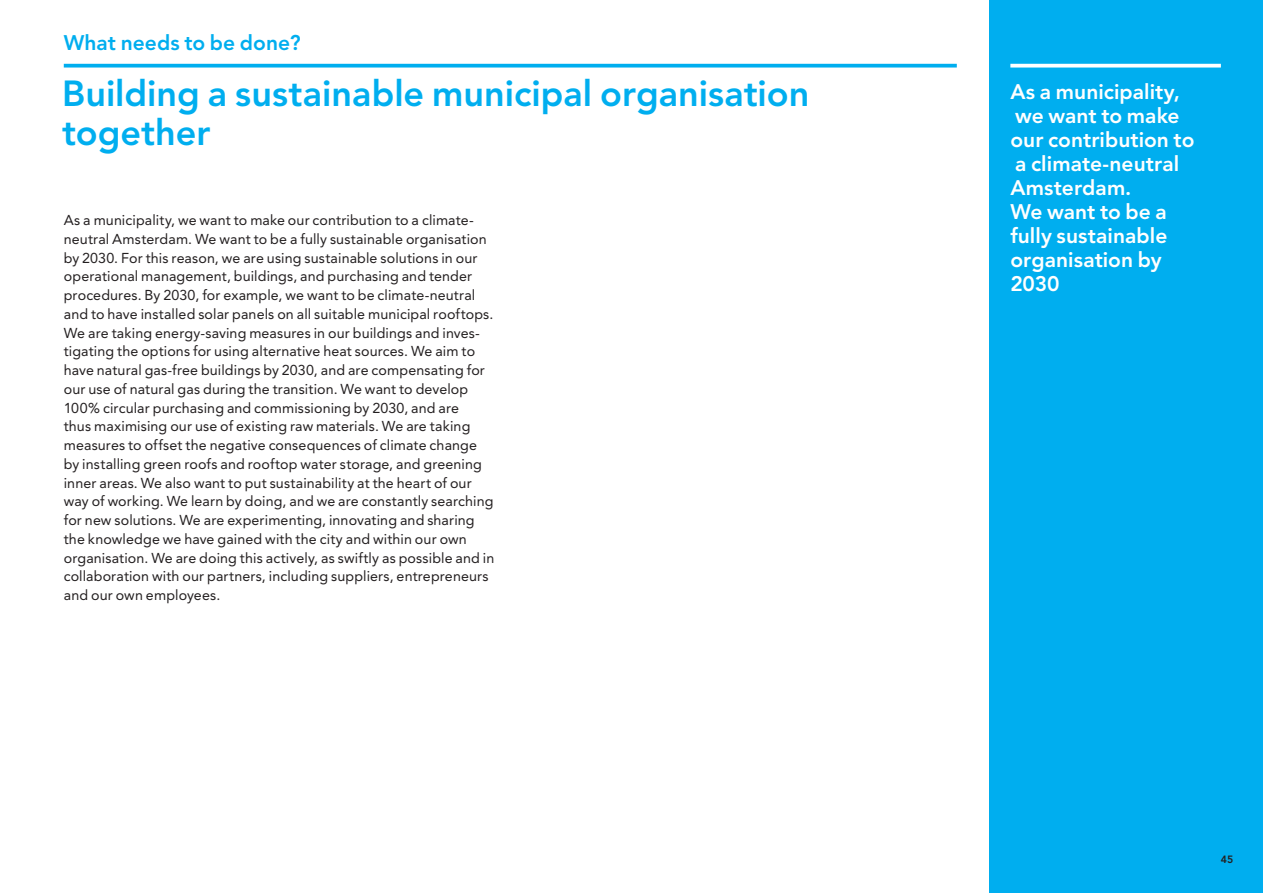
<style>
.page{position:relative;width:1263px;height:893px;background:#fff}
.page>*{position:absolute;margin:0;border:0;box-sizing:border-box;transform-origin:0 0}
.K_kop_24_-_ENG{font:800 36px/39px "Avenir";color:#00aeef}
.K_citaat_14pt_-_ENG{font:800 21px/24px "Avenir";color:#fff}
.K_kop_14_-_ENG{font:800 21px "Avenir";color:#00aeef}
.K_brood_-_ENG{font:14.25px/18.8px "Avenir";letter-spacing:.01em;color:#231f20}
.t1{font:800 10.5px "Avenir";color:#231f20}
</style>
<div class="page">
<div style="left:989px;top:0;width:274px;height:893px;background:#00aeef"></div>
<svg style="left:64px;top:64px;width:893px;height:4px;background:#1db7f0"></svg>
<svg style="left:1010px;top:64px;width:211px;height:4px"></svg>
<h2 class="K_kop_14_-_ENG" style="left:64px;top:30px;width:238px">What needs to be done?</h2>
<h1 class="K_kop_24_-_ENG" style="left:62px;top:74px;width:749px">Building a sustainable municipal organisation together</h1>
<p class="K_brood_-_ENG" style="left:64px;top:211px;width:432px">As a municipality, we want to make our contribution to a climate&shy;neutral Amsterdam. We want to be a fully sustainable organisation by 2030. For this reason, we are using sustainable solutions in our operational management, buildings, and purchasing and tender procedures. By 2030, for example, we want to be climate-neutral and to have installed solar panels on all suitable municipal rooftops.<br>We are taking energy-saving measures in our buildings and inves&shy;tigating the options for using alternative heat sources. We aim to have natural gas-free buildings by 2030, and are compensating for our use of natural gas during the transition. We want to develop 100% circular purchasing and commissioning by 2030, and are<br>thus maximising our use of existing raw materials. We are taking measures to offset the negative consequences of climate change by installing green roofs and rooftop water storage, and greening inner areas. We also want to put sustainability at the heart of our way of working. We learn by doing, and we are constantly searching for new solutions. We are experimenting, innovating and sharing the knowledge we have gained with the city and within our own organisation. We are doing this actively, as swiftly as possible and in collaboration with our partners, including suppliers, entrepreneurs and our own employees.</p>
<p class="K_citaat_14pt_-_ENG" style="left:1010px;top:80px;width:186px">As a municipality, we want to make our contribution to a climate-neutral<br>Amsterdam.<br>We want to be a fully sustainable organisation by<br>2030</p>
<p class="t1" style="left:1221px;top:853px;width:14px">45</p>
</div>
